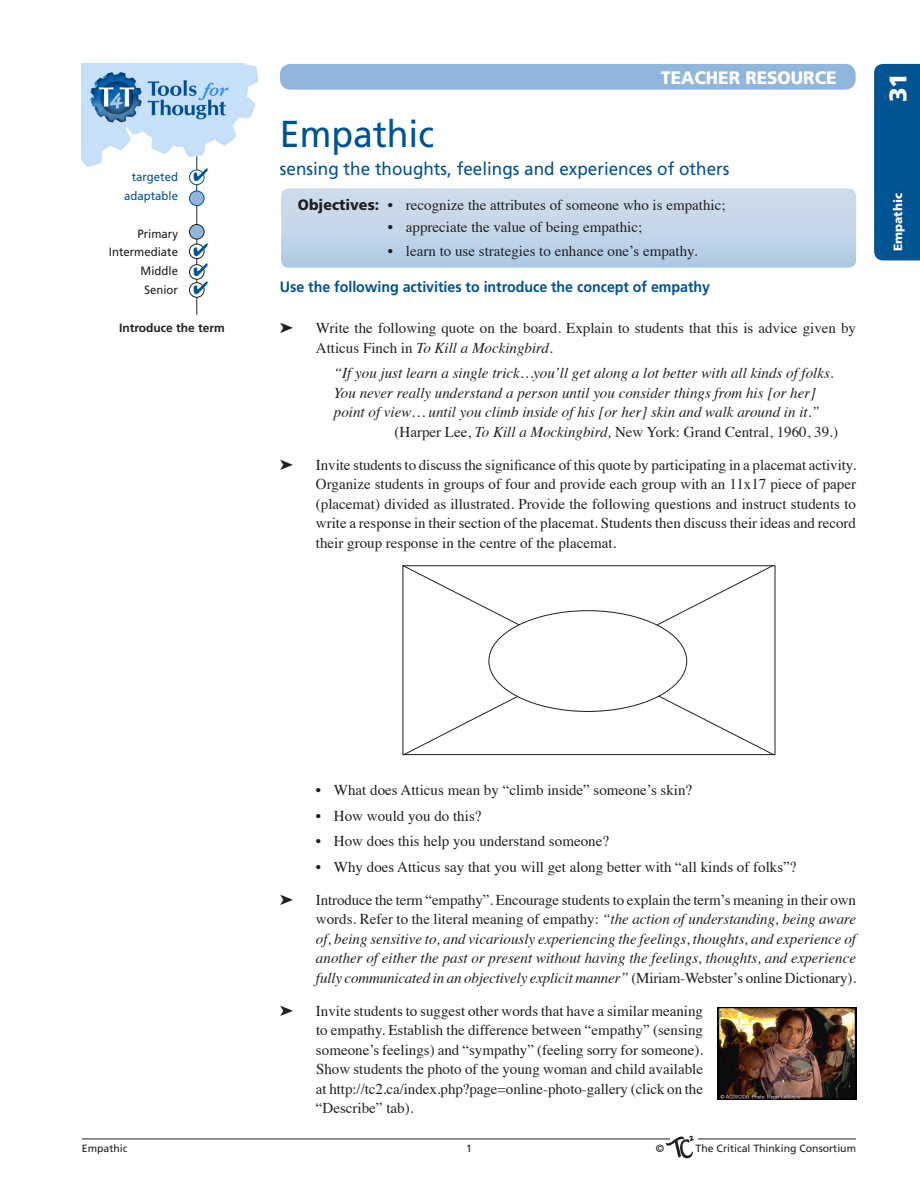
<style>
.page{position:relative;width:920px;height:1190px;background:#fff}
.page>*{position:absolute;margin:0;border:0;box-sizing:border-box;transform-origin:0 0}
.t1{font:37.5px "Frutiger";color:#015492;scale:.95 1}
.t2{font:900 24px "Frutiger";color:#fff}
.t3{font:18px "Frutiger";color:#015492;scale:.95 1}
.t4{font:900 18px "Frutiger";color:#fff;scale:.95 1}
.t5{font:15px/19.5px "Times";color:#231f20;text-align:justify}
.t6{font:italic 15px/19.5px "Times";color:#231f20;text-align:justify}
.t7{font:700 15px "Frutiger";letter-spacing:-.005em;color:#015492;scale:.95 1}
.t8{font:12px/18.8px "Frutiger";color:#231f20;text-align:right;scale:.95 1}
.t9{font:12px/18.8px "Frutiger";color:#015492;text-align:right;scale:.95 1}
.t10{font:700 12px "Frutiger";color:#231f20}
.t11{font:900 12px "Frutiger";color:#fff}
.t12{font:10.5px "Frutiger";color:#231f20}
.s1{font-family:"Frutiger";font-weight:900}
.s2{font-style:italic}
.s3{font-style:normal}
</style>
<div class="page">
<hr style="left:82px;top:1139px;width:774px;height:1px;background:#231f20">
<hr style="left:670px;top:1137px;width:28px;height:3px;background:#fff">
<svg style="left:666px;top:1135px;width:28px;height:24px"></svg>
<svg style="left:402px;top:565px;width:372px;height:191px"></svg>
<div style="left:489px;top:611px;width:198px;height:100px;background:#fff;border-radius:50%"></div>
<img style="left:718px;top:1007px;width:138px;height:92px">
<img style="left:82px;top:64px;width:177px;height:110px">
<hr style="left:196px;top:156px;width:1px;height:159px;background:#231f20">
<div style="left:189px;top:224px;width:15px;height:15px;background:#90b7db;border-radius:50%"></div>
<div style="left:189px;top:224px;width:15px;height:15px;border:1px solid #231f20;border-radius:50%"></div>
<svg style="left:189px;top:170px;width:15px;height:15px"></svg>
<div style="left:189px;top:170px;width:15px;height:15px;border:1px solid #015492;border-radius:50%"></div>
<div style="left:189px;top:191px;width:15px;height:15px;background:#90b7db;border-radius:50%"></div>
<div style="left:189px;top:191px;width:15px;height:15px;border:1px solid #015492;border-radius:50%"></div>
<div style="left:189px;top:264px;width:15px;height:15px;border:1px solid #231f20;border-radius:50%"></div>
<div style="left:189px;top:282px;width:15px;height:15px;border:1px solid #231f20;border-radius:50%"></div>
<div style="left:189px;top:244px;width:15px;height:15px;border:1px solid #231f20;border-radius:50%"></div>
<svg style="left:281px;top:188px;width:575px;height:80px"></svg>
<div style="left:280px;top:64px;width:575px;height:26px;background:#90b7db;border-radius:10px"></div>
<div style="left:874px;top:64px;width:46px;height:196px;background:#015492"></div>
<svg style="left:194px;top:168px;width:14px;height:14px"></svg>
<svg style="left:194px;top:263px;width:11px;height:31px"></svg>
<svg style="left:194px;top:243px;width:11px;height:13px"></svg>
<p class="t9" style="left:124px;top:168px;width:58px">targeted adaptable</p>
<p class="t8" style="left:109px;top:224px;width:74px">Primary<br>Intermediate<br>Middle<br>Senior</p>
<p class="t4" style="left:661px;top:67px;width:186px">TEACHER RESOURCE</p>
<h1 class="t1" style="left:280px;top:112px;width:164px">Empathic</h1>
<p class="t3" style="left:280px;top:158px;width:475px">sensing the thoughts, feelings and experiences of others</p>
<p class="t5" style="left:298px;top:194px;width:429px"><span class="s1">Objectives:</span> • recognize the attributes of someone who is empathic;</p>
<p class="t5" style="left:388px;top:216px;width:256px">• appreciate the value of being empathic;</p>
<p class="t5" style="left:388px;top:239px;width:311px">• learn to use strategies to enhance one’s empathy.</p>
<p class="t7" style="left:280px;top:278px;width:454px">Use the following activities to introduce the concept of empathy</p>
<p class="t10" style="left:119px;top:321px;width:107px">Introduce the term</p>
<p class="t5" style="left:316px;top:317px;width:541px">Write the following quote on the board. Explain to students that this is advice given by<br>Atticus Finch in <span class="s2">To Kill a Mockingbird</span>.</p>
<p class="t6" style="left:334px;top:363px;width:501px">“If you just learn a single trick…you’ll get along a lot better with all kinds of folks.</p>
<p class="t6" style="left:334px;top:382px;width:484px">You never really understand a person until you consider things from his [or her]</p>
<p class="t6" style="left:334px;top:402px;width:487px">point of view… until you climb inside of his [or her] skin and walk around in it.”</p>
<p class="t5" style="left:394px;top:421px;width:445px">(Harper Lee, <span class="s2">To Kill a Mockingbird,</span> New York: Grand Central, 1960, 39.)</p>
<p class="t5" style="left:316px;top:454px;width:542px">Invite students to discuss the significance of this quote by participating in a placemat activity.<br>Organize students in groups of four and provide each group with an 11x17 piece of paper (placemat) divided as illustrated. Provide the following questions and instruct students to write a response in their section of the placemat. Students then discuss their ideas and record their group response in the centre of the placemat.</p>
<h2 class="t2" style="left:883px;top:102px;width:31px;rotate:-90deg">31</h2>
<p class="t11" style="left:890px;top:251px;width:60px;rotate:-90deg">Empathic</p>
<p class="t5" style="left:316px;top:779px;width:378px">• What does Atticus mean by “climb inside” someone’s skin?</p>
<p class="t5" style="left:316px;top:805px;width:167px">• How would you do this?</p>
<p class="t5" style="left:316px;top:830px;width:294px">• How does this help you understand someone?</p>
<p class="t5" style="left:316px;top:856px;width:482px">• Why does Atticus say that you will get along better with “all kinds of folks”?</p>
<p class="t6" style="left:316px;top:889px;width:542px"><span class="s3">Introduce the term “empathy”. Encourage students to explain the term’s meaning in their own words. Refer to the literal meaning of empathy:</span> “the action of understanding, being aware of, being sensitive to, and vicariously experiencing the feelings, thoughts, and experience of another of either the past or present without having the feelings, thoughts, and experience fully communicated in an objectively explicit manner” <span class="s3">(Miriam-Webster’s online Dictionary).</span></p>
<p class="t5" style="left:316px;top:1000px;width:389px">Invite students to suggest other words that have a similar meaning to empathy. Establish the difference between “empathy” (sensing someone’s feelings) and “sympathy” (feeling sorry for someone).<br>Show students the photo of the young woman and child available at http://tc2.ca/index.php?page=online-photo-gallery (click on the “Describe” tab).</p>
<p class="t12" style="left:82px;top:1142px;width:47px">Empathic</p>
<p class="t12" style="left:466px;top:1142px;width:7px">1</p>
<p class="t12" style="left:656px;top:1142px;width:10px">©</p>
<p class="t12" style="left:695px;top:1142px;width:162px">The Critical Thinking Consortium</p>
</div>
